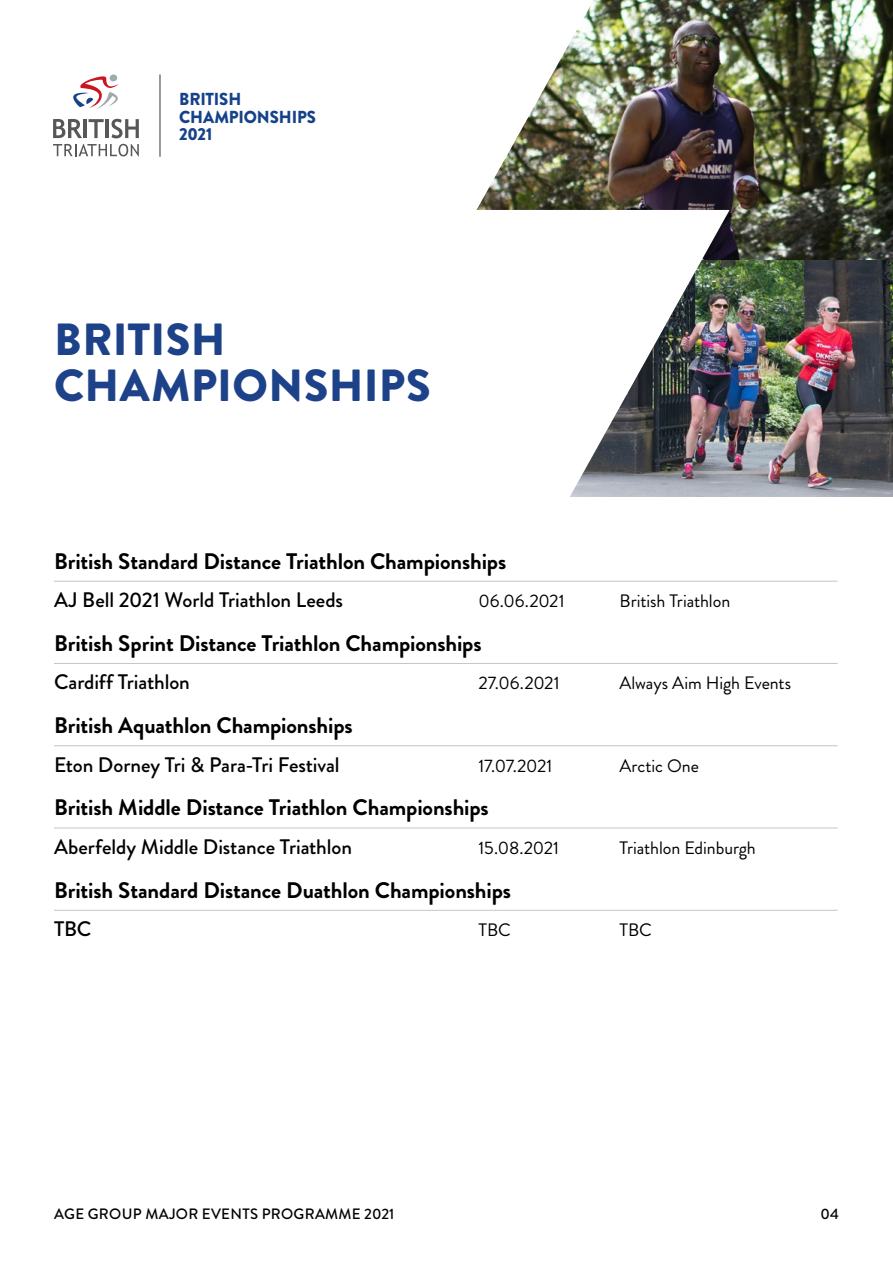
<style>
.page{position:relative;width:893px;height:1263px;background:#fff}
.page>*{position:absolute;margin:0;border:0;box-sizing:border-box;transform-origin:0 0}
.t1{font:900 45px/46.5px "Brandon Grotesque";letter-spacing:.01em;color:#1d4289}
.t2{font:700 22.5px "Brandon Grotesque";letter-spacing:-.005em;color:#000}
.t3{font:500 21px "Brandon Grotesque";letter-spacing:-.005em;color:#000}
.t4{font:18px "Brandon Grotesque";letter-spacing:-.005em;color:#000}
.t5{font:900 17.4px/17.4px "Brandon Grotesque";letter-spacing:-.01em;color:#15428a;scale:.96 1}
.t6{font:500 15px "Brandon Grotesque";letter-spacing:.02em;color:#000}
</style>
<div class="page">
<img style="left:730px;top:259px;width:163px;height:237px">
<img style="left:730px;top:0;width:163px;height:259px">
<svg style="left:174px;top:0;width:556px;height:910px"></svg>
<hr style="left:54px;top:581px;width:784px;height:1px;background:#c6c6c6">
<hr style="left:54px;top:663px;width:784px;height:1px;background:#c6c6c6">
<hr style="left:54px;top:745px;width:784px;height:1px;background:#c6c6c6">
<hr style="left:54px;top:828px;width:784px;height:1px;background:#c6c6c6">
<hr style="left:54px;top:910px;width:784px;height:1px;background:#c6c6c6">
<div style="left:33px;top:54px;width:300px;height:123px;background:#fff"></div>
<svg style="left:53px;top:119px;width:29px;height:19px"></svg>
<hr style="left:83px;top:119px;width:4px;height:19px;background:#575756">
<svg style="left:89px;top:119px;width:15px;height:19px"></svg>
<hr style="left:106px;top:119px;width:3px;height:19px;background:#575756">
<svg style="left:111px;top:119px;width:28px;height:19px"></svg>
<svg style="left:53px;top:144px;width:86px;height:12px"></svg>
<svg style="left:73px;top:76px;width:46px;height:33px"></svg>
<hr style="left:159px;top:74px;width:2px;height:83px;background:#575756">
<p class="t5" style="left:179px;top:91px;width:144px">BRITISH<br>CHAMPIONSHIPS<br>2021</p>
<h1 class="t1" style="left:54px;top:316px;width:378px">BRITISH<br>CHAMPIONSHIPS</h1>
<p class="t2" style="left:54px;top:545px;width:454px">British Standard Distance Triathlon Championships</p>
<p class="t3" style="left:54px;top:585px;width:291px">AJ Bell 2021 World Triathlon Leeds</p>
<p class="t4" style="left:478px;top:588px;width:88px">06.06.2021</p>
<p class="t4" style="left:619px;top:588px;width:112px">British Triathlon</p>
<p class="t2" style="left:54px;top:627px;width:429px">British Sprint Distance Triathlon Championships</p>
<p class="t3" style="left:54px;top:668px;width:137px">Cardiff Triathlon</p>
<p class="t4" style="left:478px;top:671px;width:83px">27.06.2021</p>
<p class="t4" style="left:619px;top:671px;width:173px">Always Aim High Events</p>
<p class="t2" style="left:54px;top:710px;width:300px">British Aquathlon Championships</p>
<p class="t3" style="left:54px;top:750px;width:287px">Eton Dorney Tri &amp; Para-Tri Festival</p>
<p class="t4" style="left:478px;top:753px;width:75px">17.07.2021</p>
<p class="t4" style="left:619px;top:753px;width:81px">Arctic One</p>
<p class="t2" style="left:54px;top:792px;width:436px">British Middle Distance Triathlon Championships</p>
<p class="t3" style="left:54px;top:832px;width:300px">Aberfeldy Middle Distance Triathlon</p>
<p class="t4" style="left:478px;top:835px;width:82px">15.08.2021</p>
<p class="t4" style="left:619px;top:835px;width:138px">Triathlon Edinburgh</p>
<p class="t2" style="left:54px;top:874px;width:459px">British Standard Distance Duathlon Championships</p>
<p class="t3" style="left:54px;top:914px;width:39px">TBC</p>
<p class="t4" style="left:479px;top:917px;width:34px">TBC</p>
<p class="t4" style="left:620px;top:917px;width:34px">TBC</p>
<p class="t6" style="left:54px;top:1204px;width:342px">AGE GROUP MAJOR EVENTS PROGRAMME 2021</p>
<p class="t6" style="left:821px;top:1204px;width:20px">04</p>
</div>
